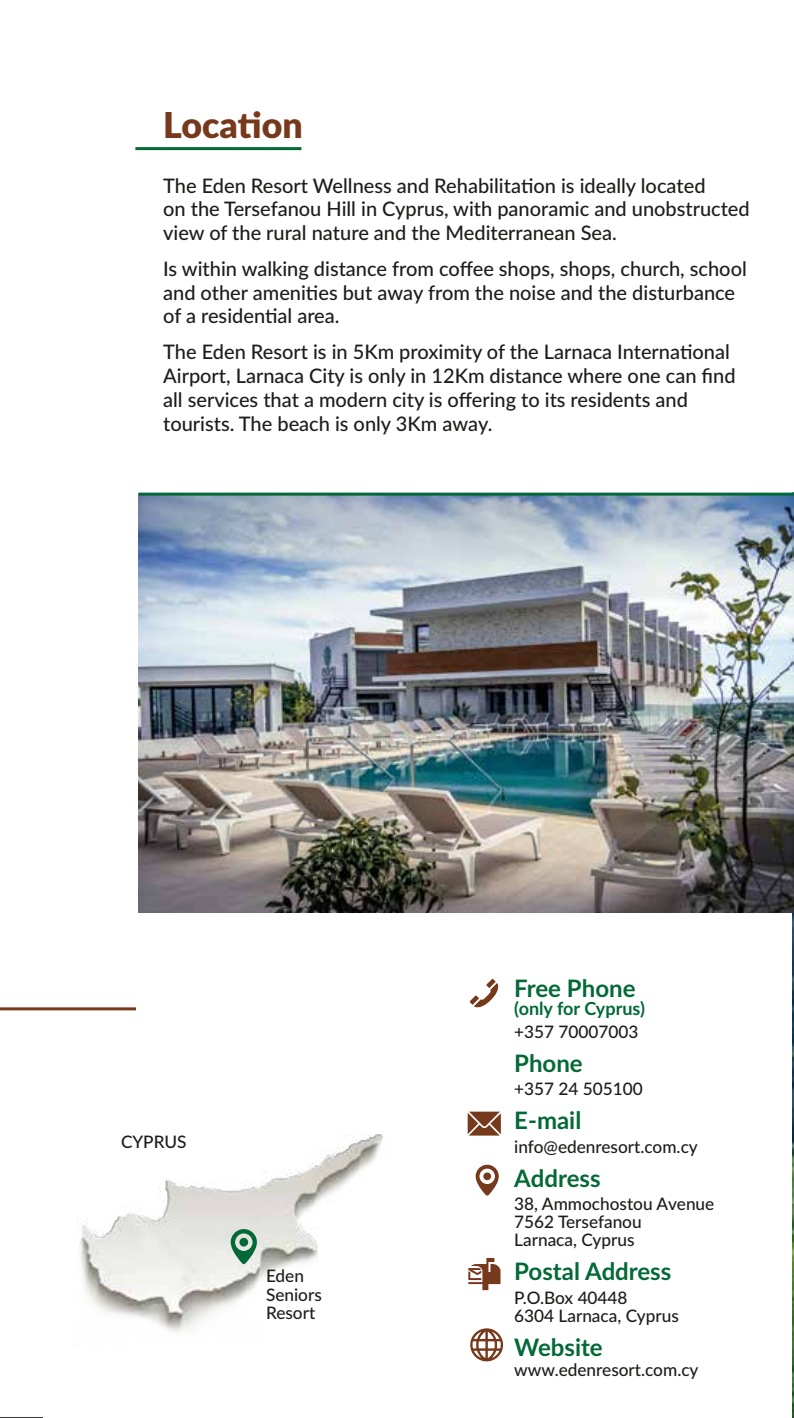
<style>
.page{position:relative;width:794px;height:1418px;background:#fff}
.page>*{position:absolute;margin:0;border:0;box-sizing:border-box;transform-origin:0 0}
.t1{font:900 35.6px "Lato";color:#76391b}
.t2{font:700 24px "Lato";color:#036937}
.t3{font:500 20px/23.8px "Lato";color:#1d1d1b}
.t4{font:700 18px "Lato";color:#036937}
.t5{font:500 17.2px/18px "Lato";color:#1d1d1b}
</style>
<div class="page">
<img style="left:793px;top:912px;width:1px;height:505px">
<img style="left:139px;top:495px;width:655px;height:417px">
<img style="left:77px;top:1134px;width:306px;height:199px">
<svg style="left:231px;top:1229px;width:26px;height:35px"></svg>
<div style="left:239px;top:1237px;width:9px;height:9px;background:#036937;border-radius:50%"></div>
<hr style="left:139px;top:492px;width:655px;height:3px;background:#036937">
<hr style="left:0;top:1007px;width:136px;height:3px;background:#76391b">
<hr style="left:0;top:1417px;width:42px;height:1px;background:#383838">
<hr style="left:135px;top:147px;width:166px;height:3px;background:#036937">
<svg style="left:475px;top:1164px;width:24px;height:31px"></svg>
<div style="left:483px;top:1172px;width:8px;height:8px;background:#76391b;border-radius:50%"></div>
<svg style="left:470px;top:978px;width:28px;height:29px"></svg>
<svg style="left:468px;top:1111px;width:33px;height:24px"></svg>
<svg style="left:468px;top:1258px;width:32px;height:32px"></svg>
<svg style="left:470px;top:1328px;width:33px;height:33px"></svg>
<h1 class="t1" style="left:163px;top:98px;width:141px">Location</h1>
<p class="t3" style="left:163px;top:172px;width:588px">The Eden Resort Wellness and Rehabilitation is ideally located<br>on the Tersefanou Hill in Cyprus, with panoramic and unobstructed view of the rural nature and the Mediterranean Sea.</p>
<p class="t3" style="left:163px;top:256px;width:585px">Is within walking distance from coffee shops, shops, church, school and other amenities but away from the noise and the disturbance of a residential area.</p>
<p class="t3" style="left:163px;top:339px;width:574px">The Eden Resort is in 5Km proximity of the Larnaca International Airport, Larnaca City is only in 12Km distance where one can find all services that a modern city is offering to its residents and tourists. The beach is only 3Km away.</p>
<p class="t5" style="left:121px;top:1132px;width:67px">CYPRUS</p>
<p class="t5" style="left:266px;top:1266px;width:57px">Eden<br>Seniors<br>Resort</p>
<p class="t2" style="left:514px;top:970px;width:123px">Free Phone</p>
<p class="t4" style="left:514px;top:994px;width:132px">(only for Cyprus)</p>
<p class="t5" style="left:514px;top:1022px;width:126px">+357 70007003</p>
<p class="t2" style="left:514px;top:1045px;width:70px">Phone</p>
<p class="t5" style="left:514px;top:1079px;width:130px">+357 24 505100</p>
<p class="t2" style="left:514px;top:1102px;width:69px">E-mail</p>
<p class="t5" style="left:514px;top:1136px;width:185px">info@edenresort.com.cy</p>
<p class="t2" style="left:514px;top:1160px;width:88px">Address</p>
<p class="t5" style="left:514px;top:1193px;width:202px">38, Ammochostou Avenue<br>7562 Tersefanou<br>Larnaca, Cyprus</p>
<p class="t2" style="left:514px;top:1253px;width:159px">Postal Address</p>
<p class="t5" style="left:514px;top:1287px;width:166px">P.O.Box 40448<br>6304 Larnaca, Cyprus</p>
<p class="t2" style="left:514px;top:1329px;width:90px">Website</p>
<p class="t5" style="left:514px;top:1359px;width:186px">www.edenresort.com.cy</p>
</div>
